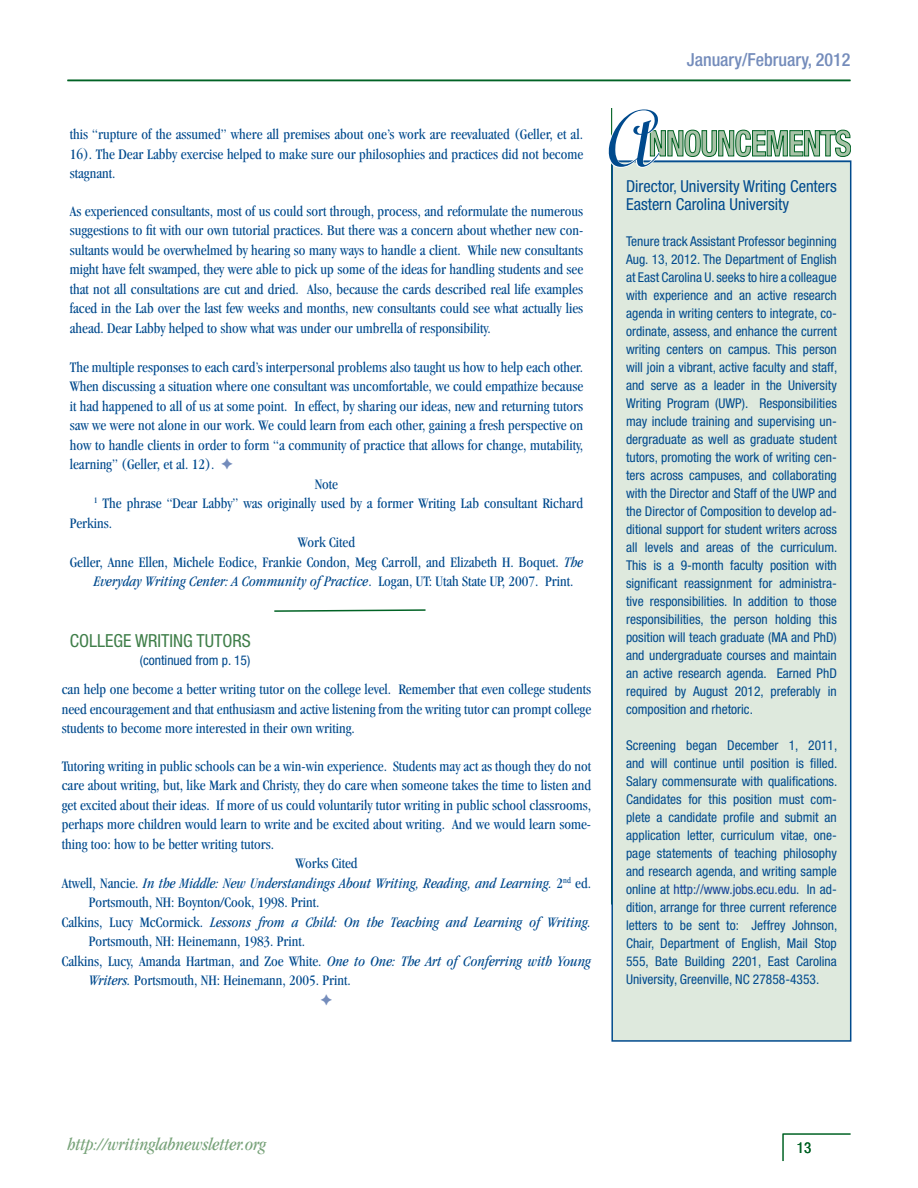
<style>
.page{position:relative;width:918px;height:1188px;background:#fff}
.page>*{position:absolute;margin:0;border:0;box-sizing:border-box;transform-origin:0 0}
.t1{font:italic condensed 18px "Garamond";color:#77a279}
.t2{font:500 condensed 18px "Helvetica Neue";color:#748cbb}
.Subheads{font:condensed 18px "Helvetica Neue";color:#3f7e49}
.Box_text{font:condensed 16.5px "Helvetica Neue";color:#004a8d}
.Text{font:condensed 15px/19.5px "Garamond";color:#004a8d;text-align:justify}
.Text-2{font:italic condensed 15px/19.5px "Garamond";color:#004a8d}
.t3{font:condensed 15px "Helvetica Neue";color:#006224}
.Box_text-2{font:condensed 13.5px/18px "Helvetica Neue";color:#004a8d;text-align:justify}
.s1{font-style:italic}
.s2{font-style:normal}
.s3{color:#124297}
</style>
<div class="page">
<hr style="left:611px;top:108px;width:1px;height:796px;background:#006224">
<div style="left:611px;top:160px;width:240px;height:882px;background:#dee9dd;border:2px solid #004a8d"></div>
<svg style="left:608px;top:109px;width:243px;height:59px"></svg>
<hr style="left:67px;top:80px;width:783px;height:1px;background:#006224">
<svg style="left:782px;top:1133px;width:69px;height:28px"></svg>
<svg style="left:274px;top:609px;width:152px;height:3px"></svg>
<p class="Text" style="left:70px;top:124px;width:515px">this “rupture of the assumed” where all premises about one’s work are reevaluated (Geller, et al.<br>16). The Dear Labby exercise helped to make sure our philosophies and practices did not become stagnant.</p>
<p class="Text" style="left:70px;top:201px;width:515px">As experienced consultants, most of us could sort through, process, and reformulate the numerous suggestions to fit with our own tutorial practices. But there was a concern about whether new con&shy;sultants would be overwhelmed by hearing so many ways to handle a client. While new consultants might have felt swamped, they were able to pick up some of the ideas for handling students and see that not all consultations are cut and dried. Also, because the cards described real life examples faced in the Lab over the last few weeks and months, new consultants could see what actually lies ahead. Dear Labby helped to show what was under our umbrella of responsibility.</p>
<p class="Text" style="left:70px;top:357px;width:515px">The multiple responses to each card’s interpersonal problems also taught us how to help each other.<br>When discussing a situation where one consultant was uncomfortable, we could empathize because it had happened to all of us at some point. In effect, by sharing our ideas, new and returning tutors saw we were not alone in our work. We could learn from each other, gaining a fresh perspective on how to handle clients in order to form “a community of practice that allows for change, mutability, learning” (Geller, et al. 12).</p>
<p class="Text" style="left:315px;top:474px;width:25px">Note</p>
<p class="Text" style="left:70px;top:493px;width:515px;text-indent:24px"><sup>1</sup> The phrase “Dear Labby” was originally used by a former Writing Lab consultant Richard<br>Perkins.</p>
<p class="Text" style="left:298px;top:532px;width:59px">Work Cited</p>
<p class="Text" style="left:94px;top:552px;width:491px;text-indent:-24px">Geller, Anne Ellen, Michele Eodice, Frankie Condon, Meg Carroll, and Elizabeth H. Boquet. <span class="s1">The<br>Everyday Writing Center: A Community of Practice</span>. Logan, UT: Utah State UP, 2007. Print.</p>
<p class="Subheads" style="left:70px;top:630px;width:183px">COLLEGE WRITING TUTORS</p>
<p class="Box_text-2" style="left:140px;top:651px;width:112px">(continued from p. 15)</p>
<p class="Text" style="left:62px;top:680px;width:531px">can help one become a better writing tutor on the college level. Remember that even college students need encouragement and that enthusiasm and active listening from the writing tutor can prompt college students to become more interested in their own writing.</p>
<p class="Text" style="left:62px;top:756px;width:531px">Tutoring writing in public schools can be a win-win experience. Students may act as though they do not care about writing, but, like Mark and Christy, they do care when someone takes the time to listen and get excited about their ideas. If more of us could voluntarily tutor writing in public school classrooms, perhaps more children would learn to write and be excited about writing. And we would learn some&shy;thing too: how to be better writing tutors.</p>
<p class="Text" style="left:295px;top:854px;width:64px">Works Cited</p>
<p class="Text-2" style="left:89px;top:873px;width:504px;text-indent:-27px"><span class="s2">Atwell, Nancie.</span> In the Middle: New Understandings About Writing, Reading, and Learning. <span class="s2">2</span><sup>nd</sup> <span class="s2">ed.<br>Portsmouth, NH: Boynton/Cook, 1998. Print.</span></p>
<p class="Text" style="left:89px;top:912px;width:504px;text-indent:-27px">Calkins, Lucy McCormick. <span class="s1">Lessons from a Child: On the Teaching and Learning of Writing.<br></span>Portsmouth, NH: Heinemann, 1983. Print.</p>
<p class="Text" style="left:89px;top:951px;width:504px;text-indent:-27px">Calkins, Lucy, Amanda Hartman, and Zoe White. <span class="s1">One to One: The Art of Conferring with Young<br>Writers.</span> Portsmouth, NH: Heinemann, 2005. Print.</p>
<p class="t2" style="left:687px;top:49px;width:165px">January/February, 2012</p>
<p class="Box_text" style="left:626px;top:177px;width:212px">Director, University Writing Centers</p>
<p class="Box_text" style="left:626px;top:195px;width:165px">Eastern Carolina University</p>
<p class="Box_text-2" style="left:626px;top:232px;width:213px">Tenure track Assistant Professor beginning Aug. 13, 2012. The Department of English at East Carolina U. seeks to hire a colleague with experience and an active research agenda in writing centers to integrate, co&shy;ordinate, assess, and enhance the current writing centers on campus. This person will join a vibrant, active faculty and staff, and serve as a leader in the University Writing Program (UWP). Responsibilities may include training and supervising un&shy;dergraduate as well as graduate student tutors, promoting the work of writing cen&shy;ters across campuses, and collaborating with the Director and Staff of the UWP and the Director of Composition to develop ad&shy;ditional support for student writers across all levels and areas of the curriculum.<br>This is a 9-month faculty position with significant reassignment for administra&shy;tive responsibilities. In addition to those responsibilities, the person holding this position will teach graduate (MA and PhD) and undergraduate courses and maintain an active research agenda. Earned PhD required by August 2012, preferably in composition and rhetoric.</p>
<p class="Box_text-2" style="left:626px;top:736px;width:213px">Screening began December 1, 2011, and will continue until position is filled.<br>Salary commensurate with qualifications.<br>Candidates for this position must com&shy;plete a candidate profile and submit an application letter, curriculum vitae, one&shy;page statements of teaching philosophy and research agenda, and writing sample online at <span class="s3">http://www.jobs.ecu.edu</span>. In ad&shy;dition, arrange for three current reference letters to be sent to: Jeffrey Johnson, Chair, Department of English, Mail Stop 555, Bate Building 2201, East Carolina University, Greenville, NC 27858-4353.</p>
<p class="t1" style="left:68px;top:1135px;width:200px">http://writinglabnewsletter.org</p>
<p class="t3" style="left:797px;top:1139px;width:16px">13</p>
</div>
